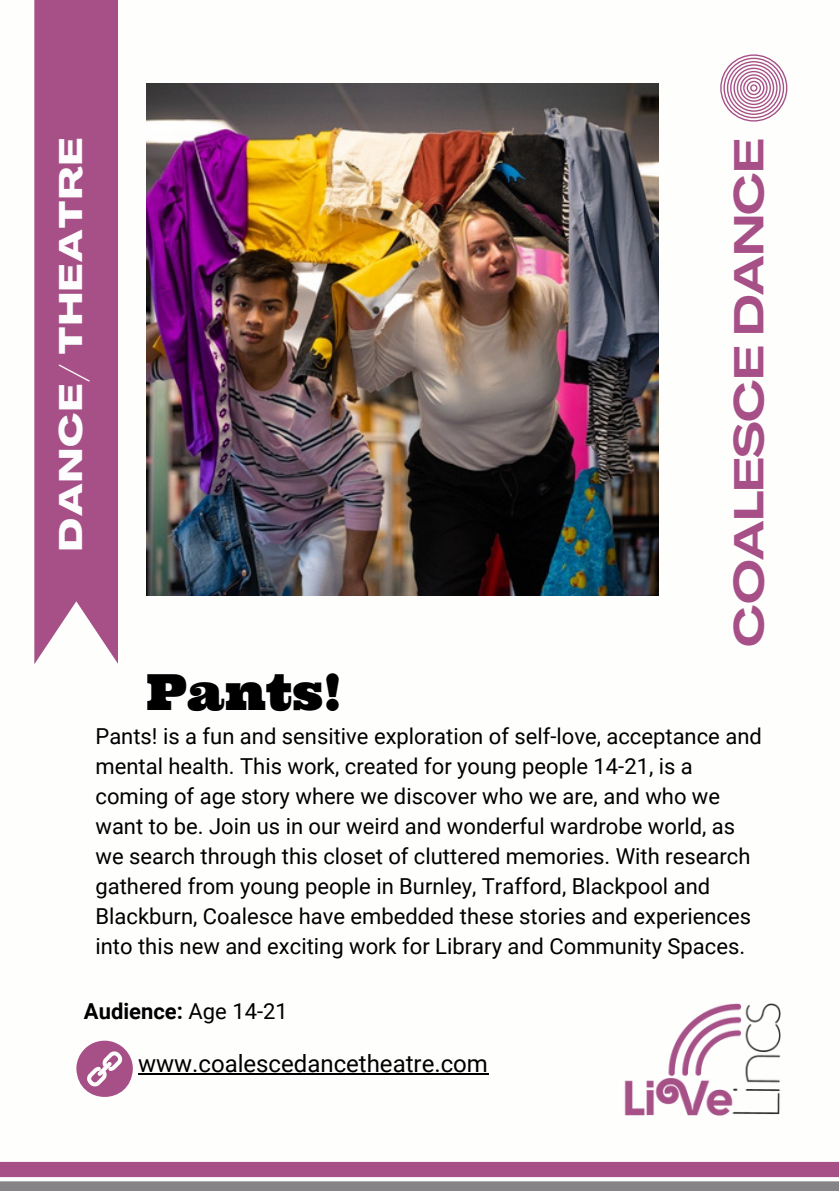
<style>
.page{position:relative;width:839px;height:1191px;background:#fff}
.page>*{position:absolute;margin:0;border:0;box-sizing:border-box;transform-origin:0 0}
.t1{font:49.8px "Ultra";color:#000001}
.t2{font:700 41px "Agrandir Grand";color:#a65087}
.t3{font:800 32.2px "Agrandir Grand";letter-spacing:.05em;color:#fdfdfd}
.t4{font:24px "Roboto";color:#000001}
.t5{font:22px/30px "Roboto";color:#000}
.t6{font:700 22px "Roboto";color:#000001}
.s1{font-weight:400}
</style>
<div class="page">
<div style="left:34px;top:0;width:84px;height:664px;background:#a65087"></div>
<svg style="left:0;top:1161px;width:838px;height:30px;background:#aa7e9b"></svg>
<img style="left:146px;top:84px;width:512px;height:511px">
<svg style="left:76px;top:1041px;width:57px;height:56px"></svg>
<img style="left:624px;top:1003px;width:157px;height:113px">
<svg style="left:720px;top:54px;width:67px;height:68px"></svg>
<hr style="left:138px;top:1074px;width:350px;height:1px;background:#000001">
<h3 class="t3" style="left:58px;top:551px;width:414px;rotate:-90deg">DANCE/ THEATRE</h3>
<h1 class="t1" style="left:146px;top:660px;width:197px">Pants!</h1>
<h2 class="t2" style="left:732px;top:647px;width:509px;rotate:-90deg">COALESCE DANCE</h2>
<p class="t5" style="left:95px;top:722px;width:667px">Pants! is a fun and sensitive exploration of self-love, acceptance and mental health. This work, created for young people 14-21, is a coming of age story where we discover who we are, and who we want to be. Join us in our weird and wonderful wardrobe world, as we search through this closet of cluttered memories. With research gathered from young people in Burnley, Trafford, Blackpool and Blackburn, Coalesce have embedded these stories and experiences into this new and exciting work for Library and Community Spaces.</p>
<p class="t6" style="left:84px;top:999px;width:205px">Audience: <span class="s1">Age 14-21</span></p>
<p class="t4" style="left:138px;top:1050px;width:351px">www.coalescedancetheatre.com</p>
</div>
